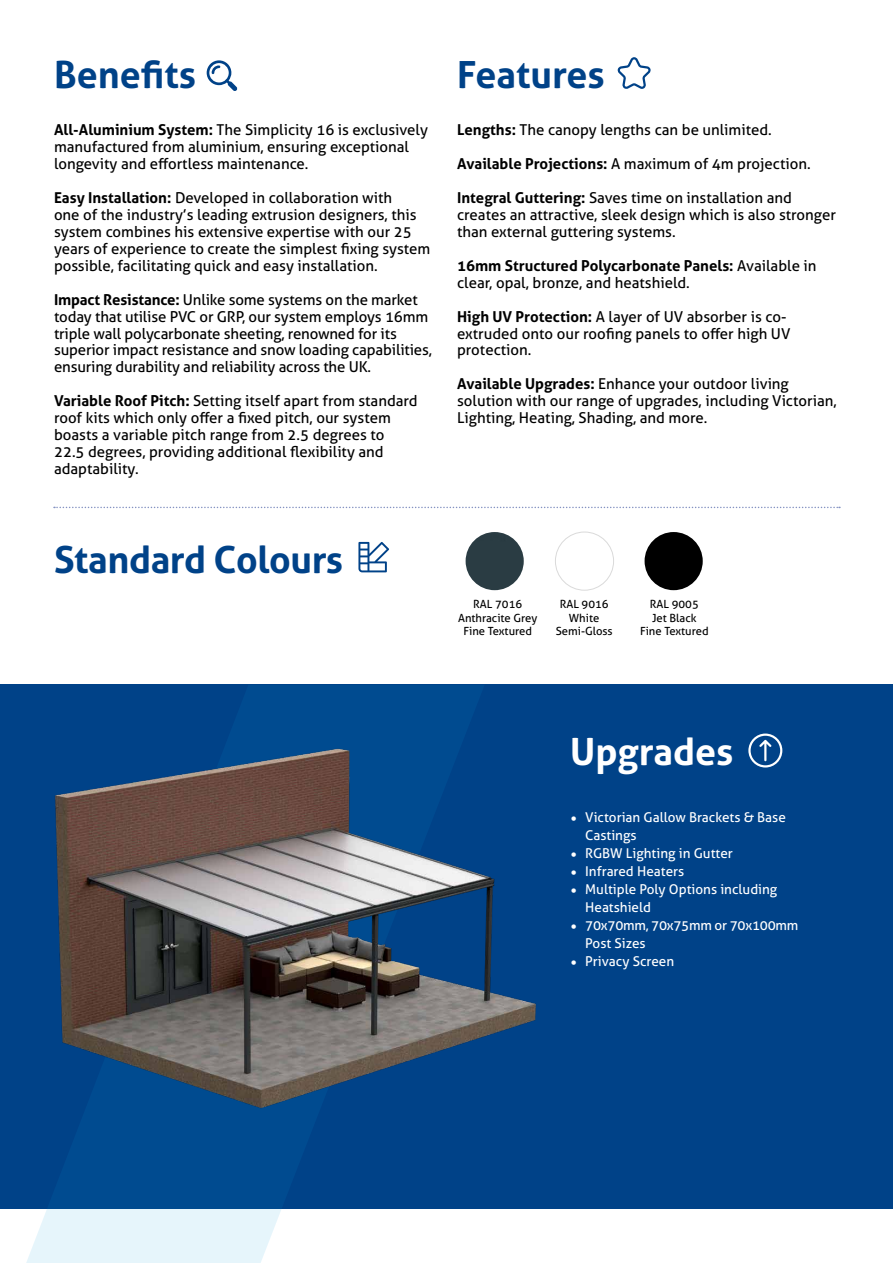
<style>
.page{position:relative;width:893px;height:1263px;background:#fff}
.page>*{position:absolute;margin:0;border:0;box-sizing:border-box;transform-origin:0 0}
.t1{font:700 37.5px "Aller";letter-spacing:-.01em;color:#004288}
.t2{font:700 37.5px "Aller";color:#fff}
.t3{font:15px/17px "Aller";color:#000}
.t4{font:13.5px/18px "Aller";color:#fff}
.t5{font:13.5px/18px "Aller";letter-spacing:-.02em;color:#fff}
.t6{font:11.25px/13.5px "Aller";color:#000;text-align:center}
.s1{font-weight:700}
.s2{font-weight:300;font-size:19.5px}
</style>
<div class="page">
<div style="left:0;top:685px;width:893px;height:524px;background:#004288"></div>
<svg style="left:26px;top:1209px;width:255px;height:54px;background:#e8f5fb"></svg>
<svg style="left:617px;top:57px;width:34px;height:32px"></svg>
<svg style="left:358px;top:542px;width:31px;height:30px"></svg>
<div style="left:466px;top:532px;width:58px;height:58px;background:#2a3c43;border-radius:29px"></div>
<div style="left:645px;top:532px;width:58px;height:58px;background:#000;border-radius:50%"></div>
<div style="left:555px;top:531px;width:59px;height:60px;border:1px solid #dadada;border-radius:50%"></div>
<svg style="left:54px;top:507px;width:786px;height:1px"></svg>
<svg style="left:207px;top:60px;width:30px;height:31px"></svg>
<svg style="left:748px;top:733px;width:34px;height:34px"></svg>
<img style="left:55px;top:748px;width:481px;height:360px">
<h1 class="t1" style="left:54px;top:52px;width:144px">Benefits</h1>
<h1 class="t1" style="left:457px;top:52px;width:149px">Features</h1>
<p class="t3" style="left:54px;top:121px;width:376px"><span class="s1">All-Aluminium System:</span> The Simplicity 16 is exclusively manufactured from aluminium, ensuring exceptional longevity and effortless maintenance.</p>
<p class="t3" style="left:54px;top:189px;width:378px"><span class="s1">Easy Installation:</span> Developed in collaboration with<br>one of the industry’s leading extrusion designers, this system combines his extensive expertise with our 25 years of experience to create the simplest fixing system possible, facilitating quick and easy installation.</p>
<p class="t3" style="left:54px;top:291px;width:379px"><span class="s1">Impact Resistance:</span> Unlike some systems on the market today that utilise PVC or GRP, our system employs 16mm triple wall polycarbonate sheeting, renowned for its superior impact resistance and snow loading capabilities, ensuring durability and reliability across the UK.</p>
<p class="t3" style="left:54px;top:392px;width:365px"><span class="s1">Variable Roof Pitch:</span> Setting itself apart from standard roof kits which only offer a fixed pitch, our system boasts a variable pitch range from 2.5 degrees to 22.5 degrees, providing additional flexibility and adaptability.</p>
<p class="t3" style="left:457px;top:121px;width:316px"><span class="s1">Lengths:</span> The canopy lengths can be unlimited.</p>
<p class="t3" style="left:457px;top:155px;width:355px"><span class="s1">Available Projections:</span> A maximum of 4m projection.</p>
<p class="t3" style="left:457px;top:189px;width:380px"><span class="s1">Integral Guttering:</span> Saves time on installation and creates an attractive, sleek design which is also stronger than external guttering systems.</p>
<p class="t3" style="left:457px;top:257px;width:361px"><span class="s1">16mm Structured Polycarbonate Panels:</span> Available in clear, opal, bronze, and heatshield.</p>
<p class="t3" style="left:457px;top:308px;width:335px"><span class="s1">High UV Protection:</span> A layer of UV absorber is co&shy;extruded onto our roofing panels to offer high UV protection.</p>
<p class="t3" style="left:457px;top:375px;width:381px"><span class="s1">Available Upgrades:</span> Enhance your outdoor living solution with our range of upgrades, including Victorian,<br>Lighting, Heating, Shading, and more.</p>
<h1 class="t1" style="left:54px;top:537px;width:291px">Standard Colours</h1>
<p class="t6" style="left:458px;top:597px;width:81px">RAL 7016<br>Anthracite Grey<br>Fine Textured</p>
<p class="t6" style="left:556px;top:597px;width:58px">RAL 9016<br>White<br>Semi-Gloss</p>
<p class="t6" style="left:640px;top:597px;width:70px">RAL 9005<br>Jet Black<br>Fine Textured</p>
<h1 class="t2" style="left:570px;top:729px;width:165px">Upgrades</h1>
<p class="t4" style="left:585px;top:808px;width:202px;text-indent:-15px"><span class="s2">•</span> Victorian Gallow Brackets &amp; Base<br>Castings</p>
<p class="t4" style="left:570px;top:844px;width:164px"><span class="s2">•</span> RGBW Lighting in Gutter</p>
<p class="t4" style="left:570px;top:862px;width:115px"><span class="s2">•</span> Infrared Heaters</p>
<p class="t4" style="left:585px;top:880px;width:194px;text-indent:-15px"><span class="s2">•</span> Multiple Poly Options including<br>Heatshield</p>
<p class="t5" style="left:585px;top:916px;width:215px;text-indent:-15px"><span class="s2">•</span> 70x70mm, 70x75mm or 70x100mm<br>Post Sizes</p>
<p class="t4" style="left:570px;top:952px;width:105px"><span class="s2">•</span> Privacy Screen</p>
</div>
